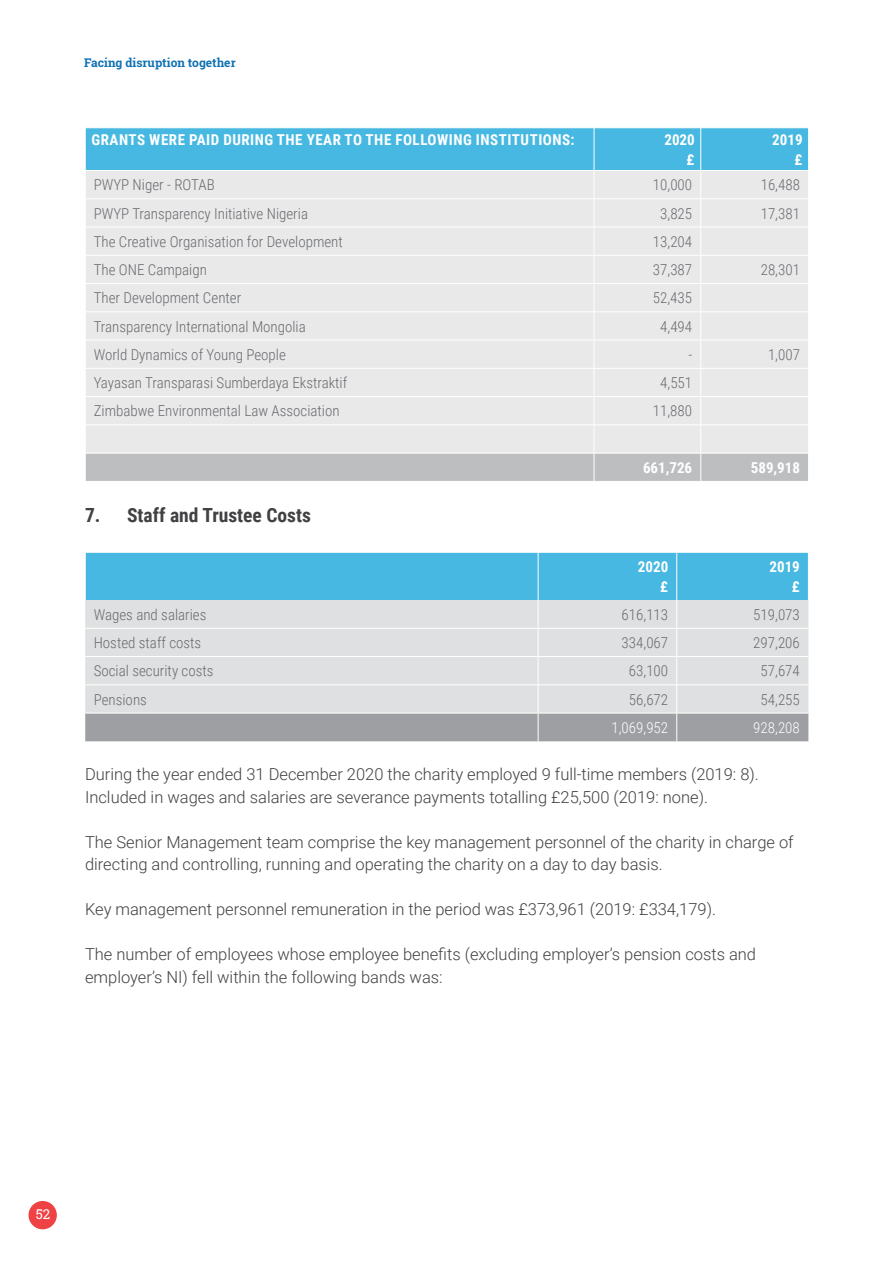
<style>
.page{position:relative;width:893px;height:1263px;background:#fff}
.page>*{position:absolute;margin:0;border:0;box-sizing:border-box;transform-origin:0 0}
.t1{font:700 19.5px "Roboto Condensed";color:#414042}
.t2{font:300 16.5px/22.5px "Roboto";color:#414042}
.t3{font:300 15px "Roboto Condensed";color:#696a6d}
.t4{font:700 15px/19.5px "Roboto Condensed";letter-spacing:.035em;color:#fff;text-align:right}
.t5{font:300 15px "Roboto Condensed";color:#fff}
.t6{font:13.5px "Roboto Slab";color:#fff}
.t7{font:700 12px "Roboto Slab";color:#0f71b4}
</style>
<div class="page">
<div style="left:28px;top:1200px;width:30px;height:30px;background:#ef4244;border-radius:50%"></div>
<div style="left:27px;top:1199px;width:31px;height:32px;border:2px solid #fff;border-radius:50%"></div>
<svg style="left:85px;top:128px;width:724px;height:353px;background:#d3e0e6"></svg>
<svg style="left:85px;top:553px;width:723px;height:188px;background:#b0cdd8"></svg>
<hr style="left:85px;top:552px;width:1px;height:48px;background:#fff">
<hr style="left:538px;top:552px;width:1px;height:48px;background:#fff">
<hr style="left:676px;top:552px;width:1px;height:48px;background:#fff">
<p class="t7" style="left:84px;top:55px;width:153px">Facing disruption together</p>
<p class="t4" style="left:91px;top:129px;width:485px">GRANTS WERE PAID DURING THE YEAR TO THE FOLLOWING INSTITUTIONS:</p>
<p class="t4" style="left:664px;top:129px;width:32px">2020 £</p>
<p class="t4" style="left:772px;top:129px;width:32px">2019 £</p>
<p class="t3" style="left:94px;top:174px;width:123px">PWYP Niger - ROTAB</p>
<p class="t3" style="left:653px;top:174px;width:41px">10,000</p>
<p class="t3" style="left:761px;top:174px;width:41px">16,488</p>
<p class="t3" style="left:94px;top:203px;width:216px">PWYP Transparency Initiative Nigeria</p>
<p class="t3" style="left:660px;top:203px;width:34px">3,825</p>
<p class="t3" style="left:761px;top:203px;width:41px">17,381</p>
<p class="t3" style="left:94px;top:231px;width:251px">The Creative Organisation for Development</p>
<p class="t3" style="left:653px;top:231px;width:41px">13,204</p>
<p class="t3" style="left:94px;top:259px;width:115px">The ONE Campaign</p>
<p class="t3" style="left:653px;top:259px;width:41px">37,387</p>
<p class="t3" style="left:761px;top:259px;width:41px">28,301</p>
<p class="t3" style="left:94px;top:287px;width:149px">Ther Development Center</p>
<p class="t3" style="left:653px;top:287px;width:41px">52,435</p>
<p class="t3" style="left:94px;top:316px;width:214px">Transparency International Mongolia</p>
<p class="t3" style="left:660px;top:316px;width:34px">4,494</p>
<p class="t3" style="left:94px;top:344px;width:194px">World Dynamics of Young People</p>
<p class="t3" style="left:688px;top:344px;width:5px">-</p>
<p class="t3" style="left:768px;top:344px;width:34px">1,007</p>
<p class="t3" style="left:94px;top:372px;width:255px">Yayasan Transparasi Sumberdaya Ekstraktif</p>
<p class="t3" style="left:660px;top:372px;width:34px">4,551</p>
<p class="t3" style="left:94px;top:400px;width:247px">Zimbabwe Environmental Law Association</p>
<p class="t3" style="left:653px;top:400px;width:41px">11,880</p>
<p class="t1" style="left:85px;top:501px;width:227px">7. Staff and Trustee Costs</p>
<p class="t4" style="left:643px;top:457px;width:51px">661,726</p>
<p class="t4" style="left:751px;top:457px;width:51px">589,918</p>
<p class="t4" style="left:638px;top:556px;width:32px">2020 £</p>
<p class="t4" style="left:769px;top:556px;width:32px">2019 £</p>
<p class="t3" style="left:94px;top:604px;width:114px">Wages and salaries</p>
<p class="t3" style="left:622px;top:604px;width:48px">616,113</p>
<p class="t3" style="left:753px;top:604px;width:48px">519,073</p>
<p class="t3" style="left:94px;top:632px;width:109px">Hosted staff costs</p>
<p class="t3" style="left:622px;top:632px;width:48px">334,067</p>
<p class="t3" style="left:753px;top:632px;width:48px">297,206</p>
<p class="t3" style="left:94px;top:660px;width:121px">Social security costs</p>
<p class="t3" style="left:629px;top:660px;width:41px">63,100</p>
<p class="t3" style="left:760px;top:660px;width:41px">57,674</p>
<p class="t3" style="left:94px;top:689px;width:55px">Pensions</p>
<p class="t3" style="left:629px;top:689px;width:41px">56,672</p>
<p class="t3" style="left:760px;top:689px;width:41px">54,255</p>
<p class="t5" style="left:611px;top:717px;width:58px">1,069,952</p>
<p class="t5" style="left:753px;top:717px;width:48px">928,208</p>
<p class="t2" style="left:85px;top:763px;width:675px">During the year ended 31 December 2020 the charity employed 9 full-time members (2019: 8).<br>Included in wages and salaries are severance payments totalling £25,500 (2019: none).</p>
<p class="t2" style="left:85px;top:830px;width:710px">The Senior Management team comprise the key management personnel of the charity in charge of directing and controlling, running and operating the charity on a day to day basis.</p>
<p class="t2" style="left:85px;top:898px;width:632px">Key management personnel remuneration in the period was £373,961 (2019: £334,179).</p>
<p class="t2" style="left:85px;top:943px;width:673px">The number of employees whose employee benefits (excluding employer’s pension costs and employer’s NI) fell within the following bands was:</p>
<p class="t6" style="left:36px;top:1204px;width:16px">52</p>
</div>
